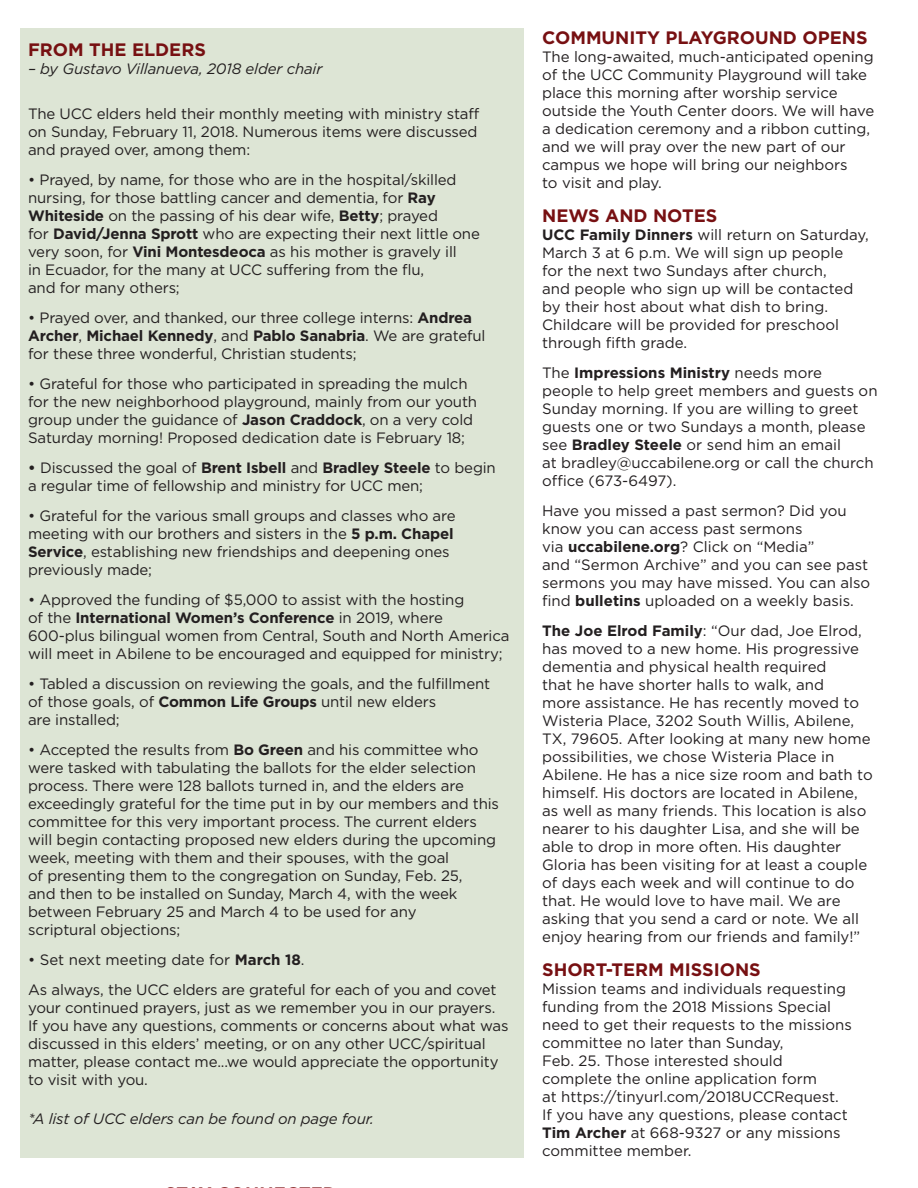
<style>
.page{position:relative;width:918px;height:1188px;background:#fff}
.page>*{position:absolute;margin:0;border:0;box-sizing:border-box;transform-origin:0 0}
.t1{font:700 18px "Gotham";color:#771012}
.t2{font:15px/18px "Gotham";letter-spacing:-.01em;color:#231f20}
.t3{font:italic 15px "Gotham";letter-spacing:-.01em;color:#231f20}
.s1{font-weight:700}
</style>
<div class="page">
<div style="left:20px;top:28px;width:504px;height:1130px;background:#dde5d5"></div>
<p class="t1" style="left:28px;top:39px;width:179px">FROM THE ELDERS</p>
<p class="t3" style="left:28px;top:60px;width:296px">– by Gustavo Villanueva, 2018 elder chair</p>
<p class="t2" style="left:28px;top:104px;width:453px;text-align:justify">The UCC elders held their monthly meeting with ministry staff on Sunday, February 11, 2018. Numerous items were discussed and prayed over, among them:</p>
<p class="t2" style="left:28px;top:170px;width:453px">• Prayed, by name, for those who are in the hospital/skilled nursing, for those battling cancer and dementia, for <span class="s1">Ray Whiteside</span> on the passing of his dear wife, <span class="s1">Betty</span>; prayed<br>for <span class="s1">David/Jenna Sprott</span> who are expecting their next little one very soon, for <span class="s1">Vini Montesdeoca</span> as his mother is gravely ill<br>in Ecuador, for the many at UCC suffering from the flu,<br>and for many others;</p>
<p class="t2" style="left:28px;top:308px;width:459px">• Prayed over, and thanked, our three college interns: <span class="s1">Andrea<br>Archer</span>, <span class="s1">Michael Kennedy</span>, and <span class="s1">Pablo Sanabria</span>. We are grateful for these three wonderful, Christian students;</p>
<p class="t2" style="left:28px;top:374px;width:451px">• Grateful for those who participated in spreading the mulch for the new neighborhood playground, mainly from our youth group under the guidance of <span class="s1">Jason Craddock</span>, on a very cold Saturday morning! Proposed dedication date is February 18;</p>
<p class="t2" style="left:28px;top:458px;width:469px"><span class="s1">•</span> Discussed the goal of <span class="s1">Brent Isbell</span> and <span class="s1">Bradley Steele</span> to begin a regular time of fellowship and ministry for UCC men;</p>
<p class="t2" style="left:28px;top:506px;width:429px">• Grateful for the various small groups and classes who are meeting with our brothers and sisters in the <span class="s1">5 p.m. Chapel Service</span>, establishing new friendships and deepening ones previously made;</p>
<p class="t2" style="left:28px;top:590px;width:483px">• Approved the funding of $5,000 to assist with the hosting<br>of the <span class="s1">International Women’s Conference</span> in 2019, where 600-plus bilingual women from Central, South and North America will meet in Abilene to be encouraged and equipped for ministry;</p>
<p class="t2" style="left:28px;top:674px;width:464px">• Tabled a discussion on reviewing the goals, and the fulfillment of those goals, of <span class="s1">Common Life Groups</span> until new elders<br>are installed;</p>
<p class="t2" style="left:28px;top:740px;width:473px">• Accepted the results from <span class="s1">Bo Green</span> and his committee who were tasked with tabulating the ballots for the elder selection process. There were 128 ballots turned in, and the elders are exceedingly grateful for the time put in by our members and this committee for this very important process. The current elders will begin contacting proposed new elders during the upcoming week, meeting with them and their spouses, with the goal<br>of presenting them to the congregation on Sunday, Feb. 25,<br>and then to be installed on Sunday, March 4, with the week between February 25 and March 4 to be used for any<br>scriptural objections;</p>
<p class="t2" style="left:28px;top:944px;width:470px;line-height:30px">• Set next meeting date for <span class="s1">March 18</span>.<br>As always, the UCC elders are grateful for each of you and covet</p>
<p class="t2" style="left:28px;top:998px;width:482px">your continued prayers, just as we remember you in our prayers.<br>If you have any questions, comments or concerns about what was discussed in this elders’ meeting, or on any other UCC/spiritual matter, please contact me...we would appreciate the opportunity to visit with you.</p>
<p class="t3" style="left:28px;top:1110px;width:348px">*A list of UCC elders can be found on page four.</p>
<p class="t1" style="left:542px;top:28px;width:327px">COMMUNITY PLAYGROUND OPENS</p>
<p class="t2" style="left:542px;top:48px;width:334px">The long-awaited, much-anticipated opening of the UCC Community Playground will take place this morning after worship service outside the Youth Center doors. We will have a dedication ceremony and a ribbon cutting, and we will pray over the new part of our campus we hope will bring our neighbors<br>to visit and play.</p>
<p class="t1" style="left:542px;top:205px;width:177px">NEWS AND NOTES</p>
<p class="t2" style="left:542px;top:225px;width:328px"><span class="s1">UCC Family Dinners</span> will return on Saturday, March 3 at 6 p.m. We will sign up people<br>for the next two Sundays after church,<br>and people who sign up will be contacted by their host about what dish to bring.<br>Childcare will be provided for preschool through fifth grade.</p>
<p class="t2" style="left:542px;top:363px;width:337px">The <span class="s1">Impressions Ministry</span> needs more<br>people to help greet members and guests on Sunday morning. If you are willing to greet guests one or two Sundays a month, please see <span class="s1">Bradley Steele</span> or send him an email<br>at bradley@uccabilene.org or call the church office (673-6497).</p>
<p class="t2" style="left:542px;top:501px;width:330px">Have you missed a past sermon? Did you know you can access past sermons<br>via <span class="s1">uccabilene.org</span>? Click on “Media”<br>and “Sermon Archive” and you can see past sermons you may have missed. You can also find <span class="s1">bulletins</span> uploaded on a weekly basis.</p>
<p class="t2" style="left:542px;top:621px;width:332px"><span class="s1">The Joe Elrod Family</span>: “Our dad, Joe Elrod, has moved to a new home. His progressive dementia and physical health required<br>that he have shorter halls to walk, and<br>more assistance. He has recently moved to Wisteria Place, 3202 South Willis, Abilene, TX, 79605. After looking at many new home possibilities, we chose Wisteria Place in Abilene. He has a nice size room and bath to himself. His doctors are located in Abilene, as well as many friends. This location is also nearer to his daughter Lisa, and she will be able to drop in more often. His daughter Gloria has been visiting for at least a couple of days each week and will continue to do that. He would love to have mail. We are asking that you send a card or note. We all enjoy hearing from our friends and family!”</p>
<p class="t1" style="left:542px;top:959px;width:220px">SHORT-TERM MISSIONS</p>
<p class="t2" style="left:542px;top:979px;width:311px">Mission teams and individuals requesting funding from the 2018 Missions Special need to get their requests to the missions committee no later than Sunday,<br>Feb. 25. Those interested should complete the online application form<br>at https://tinyurl.com/2018UCCRequest.<br>If you have any questions, please contact <span class="s1">Tim Archer</span> at 668-9327 or any missions committee member.</p>
</div>
